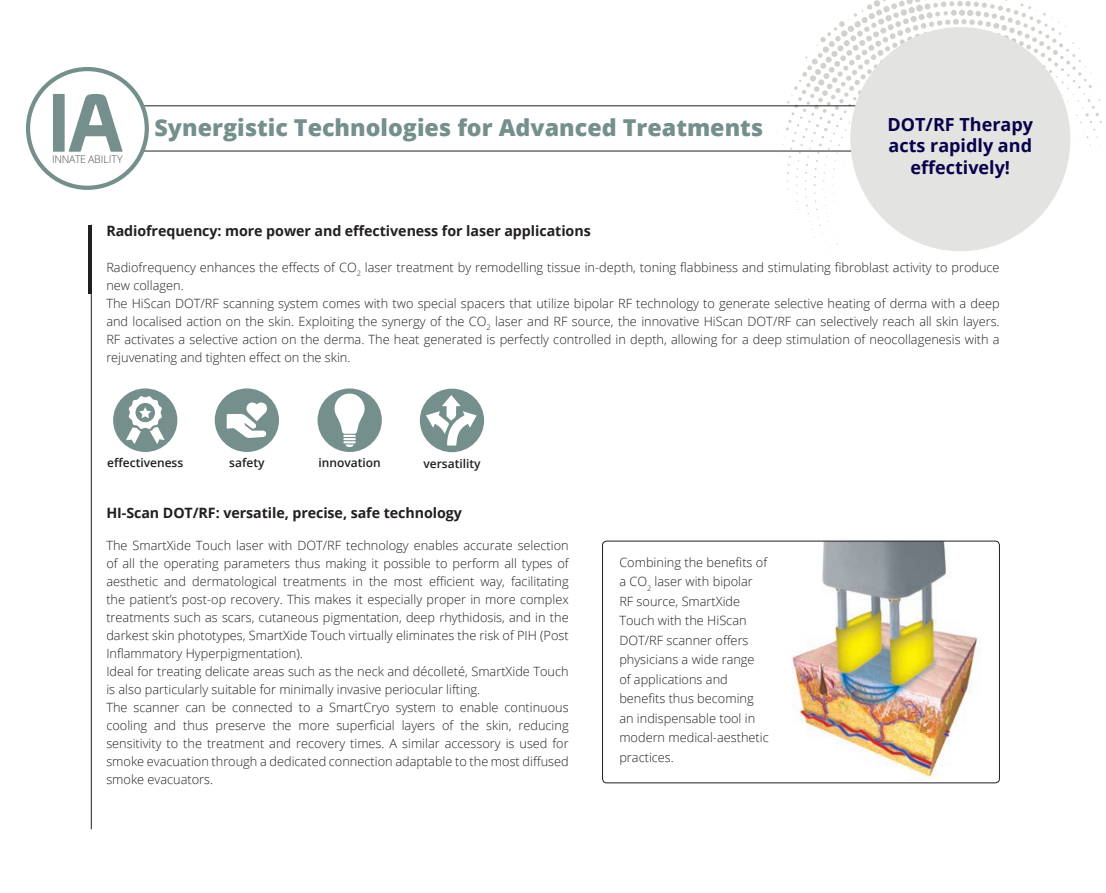
<style>
.page{position:relative;width:1106px;height:893px;background:#fff}
.page>*{position:absolute;margin:0;border:0;box-sizing:border-box;transform-origin:0 0}
.t1{font:800 23.25px "Open Sans";color:#75908c}
.t2{font:700 18px/21.6px "Open Sans";color:#06004a;text-align:center}
.t3{font:700 14.25px "Open Sans";letter-spacing:-.005em;color:#231f20}
.t4{font:300 12.75px/18px "Open Sans";color:#231f20}
.t5{font:600 12px "Open Sans";color:#231f20}
.t6{font:300 10.5px "Open Sans";letter-spacing:-.025em;color:#4c4b43}
</style>
<div class="page">
<div style="left:66px;top:106px;width:933px;height:45px;border:1px solid #231f20;border-radius:9px"></div>
<div style="left:28px;top:69px;width:119px;height:119px;background:#fff;border-radius:50%"></div>
<div style="left:26px;top:67px;width:123px;height:123px;border:4px solid #75908c;border-radius:50%"></div>
<svg style="left:53px;top:94px;width:70px;height:58px"></svg>
<hr style="left:91px;top:225px;width:1px;height:604px;background:#231f20">
<hr style="left:88px;top:225px;width:3px;height:68px;background:#231f20">
<div style="left:113px;top:388px;width:64px;height:64px;background:#75908c;border-radius:50%"></div>
<svg style="left:126px;top:396px;width:39px;height:48px"></svg>
<div style="left:215px;top:388px;width:64px;height:64px;background:#75908c;border-radius:50%"></div>
<svg style="left:227px;top:402px;width:40px;height:36px"></svg>
<div style="left:420px;top:389px;width:64px;height:63px;background:#75908c;border-radius:50%"></div>
<svg style="left:426px;top:395px;width:50px;height:51px"></svg>
<div style="left:317px;top:388px;width:65px;height:64px;background:#75908c;border-radius:50%"></div>
<svg style="left:333px;top:392px;width:32px;height:56px"></svg>
<svg style="left:776px;top:0;width:328px;height:251px"></svg>
<div style="left:850px;top:27px;width:220px;height:224px;background:#e3e3e1;border-radius:50%"></div>
<img style="left:792px;top:543px;width:188px;height:237px">
<div style="left:602px;top:541px;width:397px;height:242px;border:1px solid #231f20;border-radius:4px"></div>
<p class="t6" style="left:52px;top:155px;width:72px">INNATE ABILITY</p>
<h1 class="t1" style="left:154px;top:118px;width:610px">Synergistic Technologies for Advanced Treatments</h1>
<h2 class="t2" style="left:887px;top:115px;width:147px">DOT/RF Therapy acts rapidly and effectively!</h2>
<p class="t3" style="left:106px;top:220px;width:486px">Radiofrequency: more power and effectiveness for laser applications</p>
<p class="t4" style="left:106px;top:258px;width:894px">Radiofrequency enhances the effects of CO<sub>2</sub> laser treatment by remodelling tissue in-depth, toning flabbiness and stimulating fibroblast activity to produce new collagen.<br>The HiScan DOT/RF scanning system comes with two special spacers that utilize bipolar RF technology to generate selective heating of derma with a deep and localised action on the skin. Exploiting the synergy of the CO<sub>2</sub> laser and RF source, the innovative HiScan DOT/RF can selectively reach all skin layers.<br>RF activates a selective action on the derma. The heat generated is perfectly controlled in depth, allowing for a deep stimulation of neocollagenesis with a rejuvenating and tighten effect on the skin.</p>
<p class="t5" style="left:107px;top:455px;width:78px">effectiveness</p>
<p class="t5" style="left:229px;top:458px;width:37px">safety</p>
<p class="t5" style="left:318px;top:458px;width:64px">innovation</p>
<p class="t5" style="left:423px;top:458px;width:59px">versatility</p>
<p class="t3" style="left:106px;top:507px;width:357px">HI-Scan DOT/RF: versatile, precise, safe technology</p>
<p class="t4" style="left:106px;top:538px;width:464px">The SmartXide Touch laser with DOT/RF technology enables accurate selection of all the operating parameters thus making it possible to perform all types of aesthetic and dermatological treatments in the most efficient way, facilitating the patient’s post-op recovery. This makes it especially proper in more complex treatments such as scars, cutaneous pigmentation, deep rhythidosis, and in the darkest skin phototypes, SmartXide Touch virtually eliminates the risk of PIH (Post Inflammatory Hyperpigmentation).<br>Ideal for treating delicate areas such as the neck and décolleté, SmartXide Touch is also particularly suitable for minimally invasive periocular lifting.<br>The scanner can be connected to a SmartCryo system to enable continuous cooling and thus preserve the more superficial layers of the skin, reducing sensitivity to the treatment and recovery times. A similar accessory is used for smoke evacuation through a dedicated connection adaptable to the most diffused smoke evacuators.</p>
<p class="t4" style="left:619px;top:552px;width:151px;line-height:19.5px">Combining the benefits of a CO<sub>2</sub> laser with bipolar<br>RF source, SmartXide<br>Touch with the HiScan<br>DOT/RF scanner offers physicians a wide range of applications and benefits thus becoming an indispensable tool in modern medical-aesthetic practices.</p>
</div>
